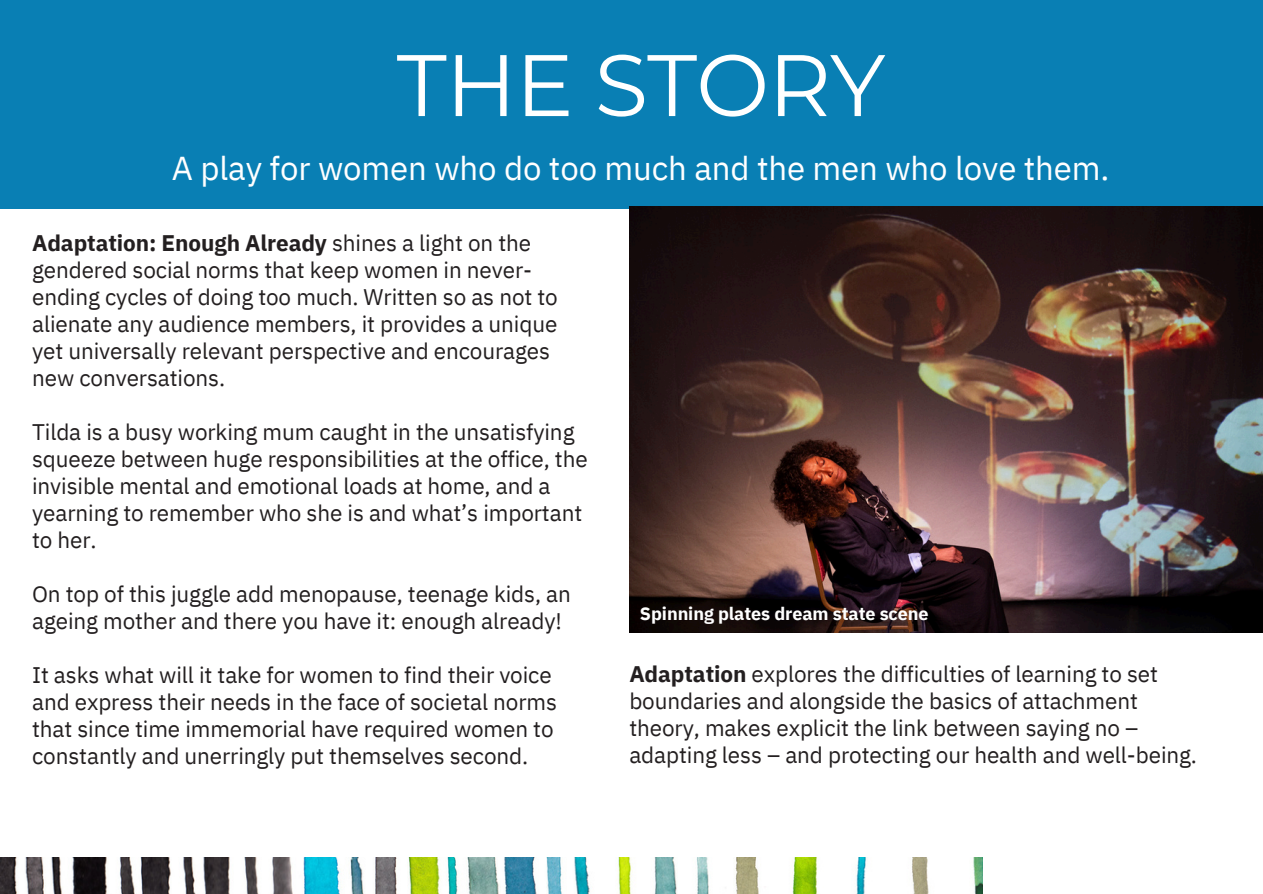
<style>
.page{position:relative;width:1263px;height:894px;background:#fff}
.page>*{position:absolute;margin:0;border:0;box-sizing:border-box;transform-origin:0 0}
.t1{font:87px "Montserrat";letter-spacing:-.01em;color:#fff}
.t2{font:33px "IBM Plex Sans";letter-spacing:-.005em;color:#fff}
.t3{font:22.5px/27px "IBM Plex Sans";letter-spacing:-.005em;color:#231f20}
.t4{font:700 18px "IBM Plex Sans";letter-spacing:-.005em;color:#fff}
.s1{font-weight:700}
</style>
<div class="page">
<div style="left:0;top:0;width:1263px;height:208px;background:#097fb4"></div>
<img style="left:629px;top:207px;width:634px;height:425px">
<img style="left:0;top:857px;width:982px;height:36px">
<p class="t1" style="left:397px;top:32px;width:490px">THE STORY</p>
<p class="t2" style="left:172px;top:146px;width:939px">A play for women who do too much and the men who love them.</p>
<h2 class="t3" style="left:32px;top:229px;width:527px"><span class="s1">Adaptation: Enough Already</span> shines a light on the gendered social norms that keep women in never&shy;ending cycles of doing too much. Written so as not to alienate any audience members, it provides a unique yet universally relevant perspective and encourages new conversations.</h2>
<h2 class="t3" style="left:32px;top:418px;width:557px">Tilda is a busy working mum caught in the unsatisfying squeeze between huge responsibilities at the office, the invisible mental and emotional loads at home, and a yearning to remember who she is and what’s important to her.</h2>
<h2 class="t3" style="left:32px;top:580px;width:540px">On top of this juggle add menopause, teenage kids, an ageing mother and there you have it: enough already!</h2>
<h2 class="t3" style="left:32px;top:661px;width:526px">It asks what will it take for women to find their voice and express their needs in the face of societal norms that since time immemorial have required women to constantly and unerringly put themselves second.</h2>
<h2 class="t3" style="left:629px;top:660px;width:569px"><span class="s1">Adaptation</span> explores the difficulties of learning to set boundaries and alongside the basics of attachment theory, makes explicit the link between saying no – adapting less – and protecting our health and well-being.</h2>
<p class="t4" style="left:640px;top:601px;width:290px">Spinning plates dream state scene</p>
</div>
